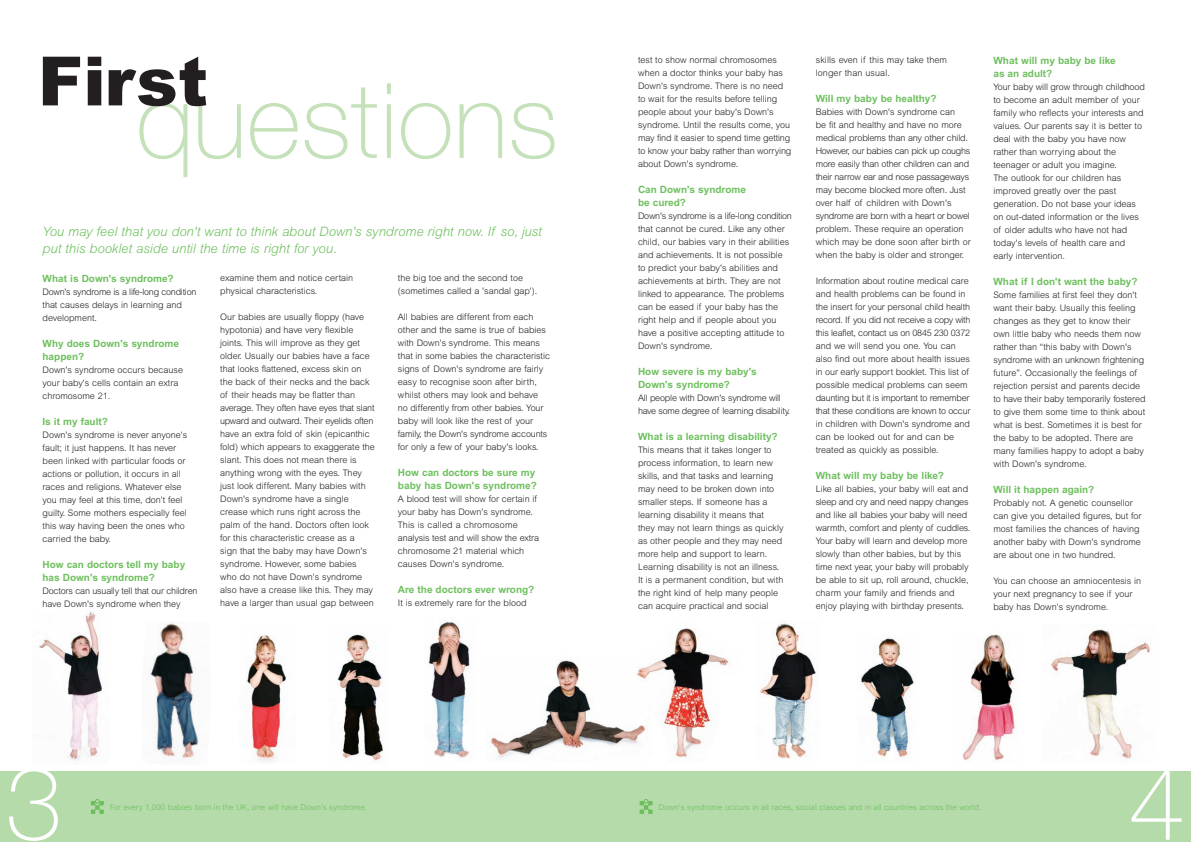
<style>
.page{position:relative;width:1191px;height:842px;background:#fff}
.page>*{position:absolute;margin:0;border:0;box-sizing:border-box;transform-origin:0 0}
.t1{font:100 104.5px "Helvetica Neue";color:#c4e1b9}
.t2{font:100 102px "Helvetica Neue";color:#fff}
.t3{font:900 68px "Arial";color:#231f20}
.t4{font:italic 300 13px/17px "Arial";color:#6dbf5d}
.t5{font:700 10px/13px "Arial";color:#6dbf5d}
.t6{font:300 9px/13px "Arial";color:#231f20}
.t7{font:300 9px/13px "Arial";letter-spacing:-.03em;color:#231f20}
.t8{font:300 9px/13px "Arial";letter-spacing:-.02em;color:#231f20}
.t9{font:300 8px "Arial";color:#6dbf5d}
</style>
<div class="page">
<img style="left:39px;top:612px;width:63px;height:149px">
<div style="left:595px;top:771px;width:596px;height:71px;background:#b5dbaa"></div>
<svg style="left:639px;top:799px;width:13px;height:15px"></svg>
<div style="left:0;top:771px;width:595px;height:71px;background:#b5dbaa"></div>
<svg style="left:91px;top:799px;width:13px;height:15px"></svg>
<img style="left:1051px;top:629px;width:99px;height:130px">
<img style="left:150px;top:623px;width:49px;height:137px">
<img style="left:963px;top:634px;width:52px;height:126px">
<img style="left:760px;top:623px;width:56px;height:136px">
<img style="left:246px;top:635px;width:40px;height:127px">
<img style="left:337px;top:634px;width:46px;height:127px">
<img style="left:861px;top:638px;width:53px;height:120px">
<img style="left:491px;top:660px;width:134px;height:99px">
<img style="left:428px;top:621px;width:42px;height:137px">
<svg style="left:625px;top:731px;width:6px;height:13px"></svg>
<img style="left:631px;top:628px;width:98px;height:130px">
<h3 class="t3" style="left:38px;top:57px;width:172px">First</h3>
<h1 class="t1" style="left:136px;top:83px;width:424px">questions</h1>
<h3 class="t4" style="left:43px;top:224px;width:501px">You may feel that you don't want to think about Down's syndrome right now. If so, just put this booklet aside until the time is right for you.</h3>
<p class="t5" style="left:43px;top:273px;width:133px">What is Down's syndrome?</p>
<p class="t6" style="left:43px;top:286px;width:155px">Down's syndrome is a life-long condition that causes delays in learning and development.</p>
<p class="t5" style="left:43px;top:338px;width:138px">Why does Down's syndrome happen?</p>
<p class="t6" style="left:43px;top:364px;width:142px">Down's syndrome occurs because your baby's cells contain an extra chromosome 21.</p>
<p class="t5" style="left:43px;top:416px;width:67px">Is it my fault?</p>
<p class="t6" style="left:43px;top:429px;width:146px">Down's syndrome is never anyone's fault; it just happens. It has never been linked with particular foods or actions or pollution, it occurs in all races and religions. Whatever else you may feel at this time, don't feel guilty. Some mothers especially feel this way having been the ones who carried the baby.</p>
<p class="t5" style="left:43px;top:559px;width:144px">How can doctors tell my baby has Down's syndrome?</p>
<p class="t8" style="left:43px;top:585px;width:156px">Doctors can usually tell that our children have Down's syndrome when they</p>
<p class="t6" style="left:220px;top:272px;width:134px">examine them and notice certain physical characteristics.</p>
<p class="t6" style="left:220px;top:311px;width:156px">Our babies are usually floppy (have hypotonia) and have very flexible joints. This will improve as they get older. Usually our babies have a face that looks flattened, excess skin on the back of their necks and the back of their heads may be flatter than average. They often have eyes that slant upward and outward. Their eyelids often have an extra fold of skin (epicanthic fold) which appears to exaggerate the slant. This does not mean there is anything wrong with the eyes. They just look different. Many babies with Down's syndrome have a single crease which runs right across the palm of the hand. Doctors often look for this characteristic crease as a<br>sign that the baby may have Down's syndrome. However, some babies who do not have Down's syndrome also have a crease like this. They may have a larger than usual gap between</p>
<p class="t6" style="left:398px;top:272px;width:141px">the big toe and the second toe (sometimes called a 'sandal gap').</p>
<p class="t6" style="left:398px;top:311px;width:154px">All babies are different from each other and the same is true of babies with Down's syndrome. This means that in some babies the characteristic signs of Down's syndrome are fairly easy to recognise soon after birth, whilst others may look and behave no differently from other babies. Your baby will look like the rest of your family, the Down's syndrome accounts for only a few of your baby's looks.</p>
<p class="t5" style="left:398px;top:467px;width:140px">How can doctors be sure my baby has Down's syndrome?</p>
<p class="t6" style="left:398px;top:493px;width:143px">A blood test will show for certain if your baby has Down's syndrome.<br>This is called a chromosome analysis test and will show the extra chromosome 21 material which causes Down's syndrome.</p>
<p class="t5" style="left:398px;top:584px;width:138px">Are the doctors ever wrong?</p>
<p class="t6" style="left:398px;top:597px;width:130px">It is extremely rare for the blood</p>
<h2 class="t2" style="left:6px;top:767px;width:58px">3</h2>
<p class="t9" style="left:110px;top:804px;width:259px">For every 1,000 babies born in the UK, one will have Down's syndrome.</p>
<p class="t6" style="left:638px;top:54px;width:155px">test to show normal chromosomes when a doctor thinks your baby has Down's syndrome. There is no need to wait for the results before telling people about your baby's Down's syndrome. Until the results come, you may find it easier to spend time getting to know your baby rather than worrying about Down's syndrome.</p>
<p class="t5" style="left:638px;top:184px;width:109px">Can Down's syndrome be cured?</p>
<p class="t6" style="left:638px;top:210px;width:155px">Down's syndrome is a life-long condition that cannot be cured. Like any other child, our babies vary in their abilities and achievements. It is not possible to predict your baby's abilities and achievements at birth. They are not linked to appearance. The problems can be eased if your baby has the right help and if people about you have a positive accepting attitude to Down's syndrome.</p>
<p class="t5" style="left:638px;top:366px;width:120px">How severe is my baby's<br>Down's syndrome?</p>
<p class="t7" style="left:638px;top:392px;width:154px">All people with Down's syndrome will have some degree of learning disability.</p>
<p class="t5" style="left:638px;top:431px;width:141px">What is a learning disability?</p>
<p class="t6" style="left:638px;top:444px;width:147px">This means that it takes longer to process information, to learn new skills, and that tasks and learning may need to be broken down into smaller steps. If someone has a learning disability it means that<br>they may not learn things as quickly as other people and they may need more help and support to learn.<br>Learning disability is not an illness.<br>It is a permanent condition, but with the right kind of help many people can acquire practical and social</p>
<p class="t6" style="left:815px;top:54px;width:133px">skills even if this may take them longer than usual.</p>
<p class="t5" style="left:815px;top:93px;width:122px">Will my baby be healthy?</p>
<p class="t6" style="left:815px;top:106px;width:156px">Babies with Down's syndrome can<br>be fit and healthy and have no more medical problems than any other child.<br>However, our babies can pick up coughs more easily than other children can and their narrow ear and nose passageways may become blocked more often. Just over half of children with Down's syndrome are born with a heart or bowel problem. These require an operation which may be done soon after birth or when the baby is older and stronger.</p>
<p class="t6" style="left:815px;top:275px;width:156px">Information about routine medical care and health problems can be found in the insert for your personal child health record. If you did not receive a copy with this leaflet, contact us on 0845 230 0372 and we will send you one. You can also find out more about health issues in our early support booklet. This list of possible medical problems can seem daunting but it is important to remember that these conditions are known to occur in children with Down's syndrome and can be looked out for and can be treated as quickly as possible.</p>
<p class="t5" style="left:815px;top:470px;width:130px">What will my baby be like?</p>
<p class="t6" style="left:815px;top:483px;width:156px">Like all babies, your baby will eat and sleep and cry and need nappy changes and like all babies your baby will need warmth, comfort and plenty of cuddles.<br>Your baby will learn and develop more slowly than other babies, but by this time next year, your baby will probably be able to sit up, roll around, chuckle, charm your family and friends and enjoy playing with birthday presents.</p>
<p class="t5" style="left:993px;top:55px;width:124px">What will my baby be like as an adult?</p>
<p class="t6" style="left:993px;top:81px;width:153px">Your baby will grow through childhood to become an adult member of your family who reflects your interests and values. Our parents say it is better to deal with the baby you have now rather than worrying about the teenager or adult you imagine.<br>The outlook for our children has improved greatly over the past generation. Do not base your ideas on out-dated information or the lives of older adults who have not had today's levels of health care and early intervention.</p>
<p class="t5" style="left:993px;top:276px;width:145px">What if I don't want the baby?</p>
<p class="t6" style="left:993px;top:289px;width:154px">Some families at first feel they don't want their baby. Usually this feeling changes as they get to know their own little baby who needs them now rather than “this baby with Down's syndrome with an unknown frightening future”. Occasionally the feelings of rejection persist and parents decide to have their baby temporarily fostered to give them some time to think about what is best. Sometimes it is best for the baby to be adopted. There are many families happy to adopt a baby with Down's syndrome.</p>
<p class="t5" style="left:993px;top:484px;width:102px">Will it happen again?</p>
<p class="t6" style="left:993px;top:497px;width:150px">Probably not. A genetic counsellor can give you detailed figures, but for most families the chances of having another baby with Down's syndrome are about one in two hundred.</p>
<p class="t6" style="left:993px;top:575px;width:149px">You can choose an amniocentesis in your next pregnancy to see if your baby has Down's syndrome.</p>
<p class="t9" style="left:658px;top:804px;width:324px">Down's syndrome occurs in all races, social classes and in all countries across the world.</p>
<h2 class="t2" style="left:1128px;top:767px;width:58px">4</h2>
</div>
